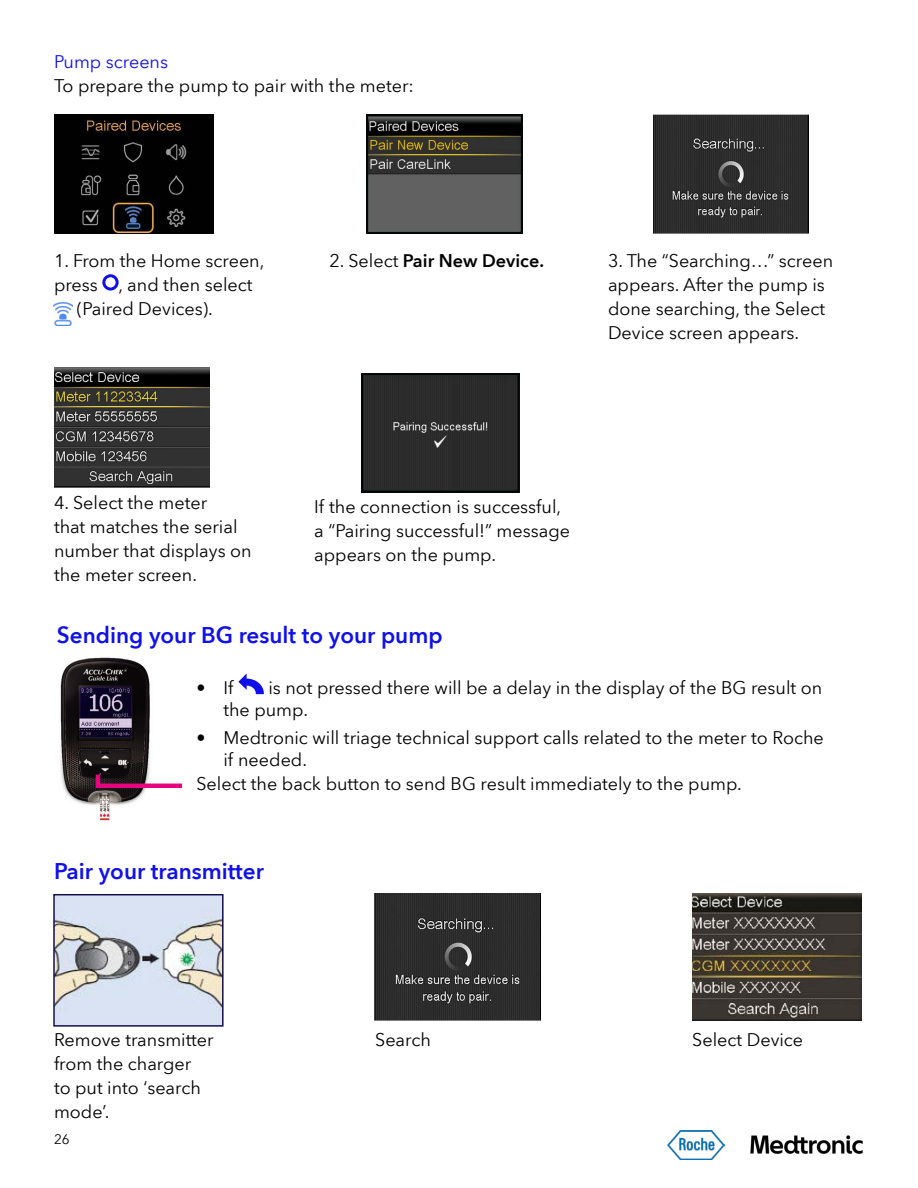
<style>
.page{position:relative;width:918px;height:1188px;background:#fff}
.page>*{position:absolute;margin:0;border:0;box-sizing:border-box;transform-origin:0 0}
.t1{font:600 22.5px "Avenir Next World";color:#1010eb}
.t2{font:18px/24px "Avenir Next World";color:#000}
.t3{font:600 18px "Avenir Next World";color:#000}
.t4{font:18px "Avenir Next World";color:#1010eb}
.t5{font:13.5px "Avenir Next World";color:#000}
.s1{font-weight:400}
</style>
<div class="page">
<img style="left:750px;top:1135px;width:113px;height:19px">
<svg style="left:238px;top:674px;width:26px;height:20px"></svg>
<img style="left:60px;top:657px;width:90px;height:164px">
<svg style="left:93px;top:770px;width:90px;height:20px"></svg>
<div style="left:102px;top:274px;width:17px;height:17px;border:3px solid #1010eb;border-radius:50%"></div>
<img style="left:54px;top:302px;width:18px;height:24px">
<img style="left:653px;top:115px;width:156px;height:119px">
<img style="left:55px;top:367px;width:155px;height:120px">
<img style="left:54px;top:115px;width:160px;height:119px">
<img style="left:366px;top:115px;width:156px;height:119px">
<img style="left:362px;top:374px;width:158px;height:119px">
<img style="left:667px;top:1130px;width:57px;height:30px">
<img style="left:56px;top:897px;width:165px;height:127px">
<div style="left:53px;top:894px;width:171px;height:133px;border:2px solid #140f4a"></div>
<img style="left:375px;top:894px;width:166px;height:127px">
<img style="left:692px;top:894px;width:170px;height:126px">
<p class="t4" style="left:54px;top:47px;width:116px">Pump screens</p>
<p class="t2" style="left:54px;top:74px;width:362px">To prepare the pump to pair with the meter:</p>
<p class="t2" style="left:54px;top:248px;width:212px">1. From the Home screen,</p>
<p class="t3" style="left:329px;top:250px;width:216px"><span class="s1">2. Select</span> Pair New Device.</p>
<p class="t2" style="left:77px;top:272px;width:177px;text-indent:-23px">press , and then select (Paired Devices).</p>
<p class="t2" style="left:608px;top:248px;width:227px">3. The “Searching…” screen appears. After the pump is done searching, the Select<br>Device screen appears.</p>
<p class="t2" style="left:54px;top:491px;width:199px">4. Select the meter<br>that matches the serial number that displays on the meter screen.</p>
<p class="t2" style="left:314px;top:495px;width:257px">If the connection is successful, a “Pairing successful!” message appears on the pump.</p>
<p class="t1" style="left:57px;top:623px;width:387px">Sending your BG result to your pump</p>
<p class="t2" style="left:196px;top:676px;width:38px">• If</p>
<p class="t2" style="left:223px;top:677px;width:600px;line-height:21.6px;text-indent:45px">is not pressed there will be a delay in the display of the BG result on the pump.</p>
<p class="t2" style="left:223px;top:727px;width:602px;line-height:21.6px;text-indent:-27px">• Medtronic will triage technical support calls related to the meter to Roche if needed.</p>
<p class="t2" style="left:196px;top:772px;width:547px">Select the back button to send BG result immediately to the pump.</p>
<p class="t1" style="left:54px;top:858px;width:211px">Pair your transmitter</p>
<p class="t2" style="left:54px;top:1027px;width:161px">Remove transmitter from the charger<br>to put into ‘search mode’.</p>
<p class="t2" style="left:375px;top:1027px;width:57px">Search</p>
<p class="t2" style="left:692px;top:1027px;width:112px">Select Device</p>
<p class="t5" style="left:54px;top:1129px;width:17px">26</p>
</div>
